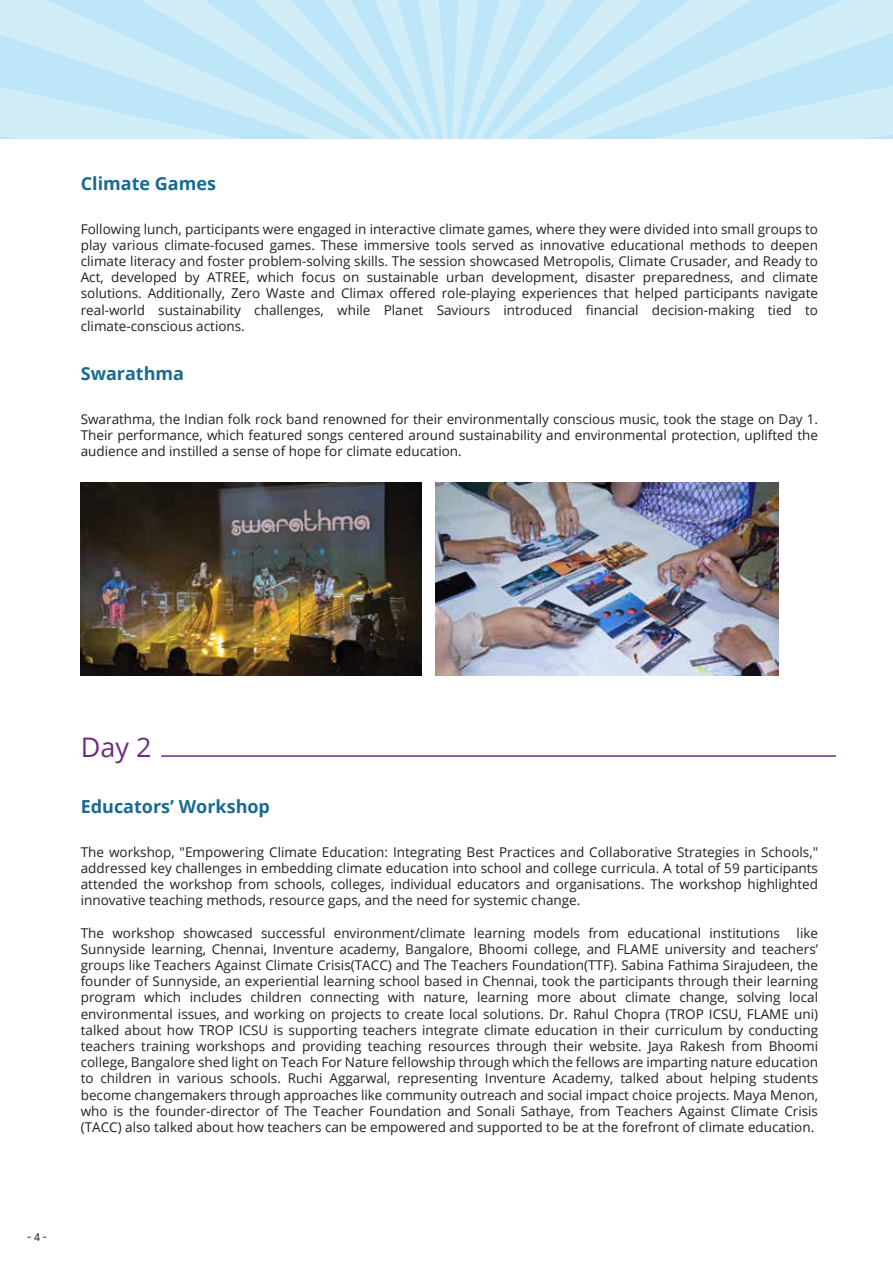
<style>
.page{position:relative;width:893px;height:1263px;background:#fff}
.page>*{position:absolute;margin:0;border:0;box-sizing:border-box;transform-origin:0 0}
.t1{font:27px "Open Sans";color:#6e2a82}
.t2{font:700 18px "Open Sans";color:#186a91}
.t3{font:13.5px/16.2px "Open Sans";color:#231f20;text-align:justify}
.t4{font:10.5px "Inter";color:#231f20}
</style>
<div class="page">
<svg style="left:0;top:0;width:893px;height:138px;background:#c7e9f8"></svg>
<hr style="left:161px;top:755px;width:675px;height:2px;background:#6e2a82">
<img style="left:81px;top:482px;width:341px;height:193px">
<img style="left:436px;top:482px;width:342px;height:193px">
<h2 class="t2" style="left:81px;top:170px;width:137px">Climate Games</h2>
<p class="t3" style="left:81px;top:220px;width:739px">Following lunch, participants were engaged in interactive climate games, where they were divided into small groups to play various climate-focused games. These immersive tools served as innovative educational methods to deepen climate literacy and foster problem-solving skills. The session showcased Metropolis, Climate Crusader, and Ready to Act, developed by ATREE, which focus on sustainable urban development, disaster preparedness, and climate solutions. Additionally, Zero Waste and Climax offered role-playing experiences that helped participants navigate real-world sustainability challenges, while Planet Saviours introduced financial decision-making tied to climate-conscious actions.</p>
<h2 class="t2" style="left:81px;top:361px;width:105px">Swarathma</h2>
<p class="t3" style="left:81px;top:411px;width:739px">Swarathma, the Indian folk rock band renowned for their environmentally conscious music, took the stage on Day 1.<br>Their performance, which featured songs centered around sustainability and environmental protection, uplifted the audience and instilled a sense of hope for climate education.</p>
<h1 class="t1" style="left:81px;top:729px;width:72px">Day 2</h1>
<h2 class="t2" style="left:81px;top:793px;width:191px">Educators’ Workshop</h2>
<p class="t3" style="left:81px;top:843px;width:739px">The workshop, "Empowering Climate Education: Integrating Best Practices and Collaborative Strategies in Schools," addressed key challenges in embedding climate education into school and college curricula. A total of 59 participants attended the workshop from schools, colleges, individual educators and organisations. The workshop highlighted innovative teaching methods, resource gaps, and the need for systemic change.</p>
<p class="t3" style="left:81px;top:924px;width:739px">The workshop showcased successful environment/climate learning models from educational institutions like Sunnyside learning, Chennai, Inventure academy, Bangalore, Bhoomi college, and FLAME university and teachers’ groups like Teachers Against Climate Crisis(TACC) and The Teachers Foundation(TTF). Sabina Fathima Sirajudeen, the founder of Sunnyside, an experiential learning school based in Chennai, took the participants through their learning program which includes children connecting with nature, learning more about climate change, solving local environmental issues, and working on projects to create local solutions. Dr. Rahul Chopra (TROP ICSU, FLAME uni) talked about how TROP ICSU is supporting teachers integrate climate education in their curriculum by conducting teachers training workshops and providing teaching resources through their website. Jaya Rakesh from Bhoomi college, Bangalore shed light on Teach For Nature fellowship through which the fellows are imparting nature education to children in various schools. Ruchi Aggarwal, representing Inventure Academy, talked about helping students become changemakers through approaches like community outreach and social impact choice projects. Maya Menon, who is the founder-director of The Teacher Foundation and Sonali Sathaye, from Teachers Against Climate Crisis (TACC) also talked about how teachers can be empowered and supported to be at the forefront of climate education.</p>
<p class="t4" style="left:27px;top:1230px;width:22px">-4-</p>
</div>
